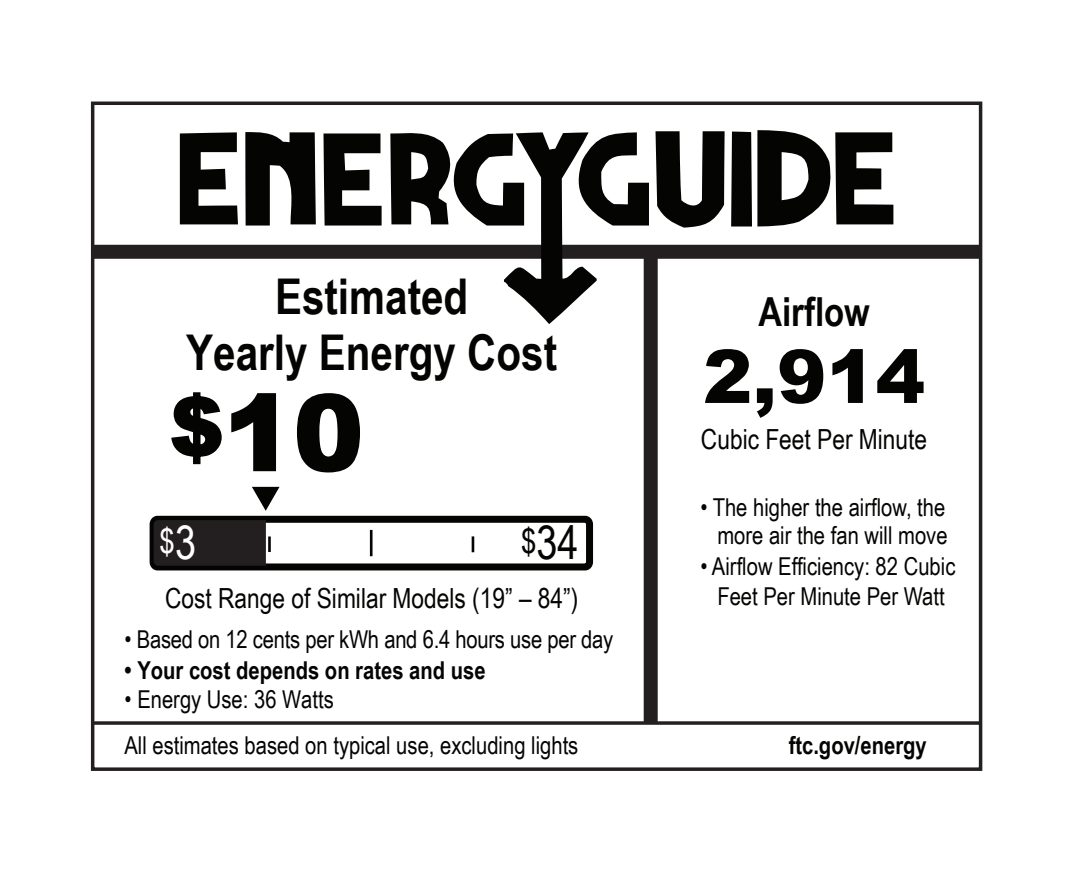
<style>
.page{position:relative;width:1082px;height:869px;background:#fff}
.page>*{position:absolute;margin:0;border:0;box-sizing:border-box;transform-origin:0 0}
.t1{font:900 104.65px "Arial";color:#040503}
.t2{font:900 73.85px "Arial";color:#040503}
.t3{font:700 49.35px/55.3px "Arial Narrow";color:#040503;text-align:center}
.t4{font:46.2px "Arial Narrow";color:#040503}
.t5{font:700 39.9px "Arial Narrow";color:#040503}
.t6{font:33.95px "Arial Narrow";color:#fff}
.t7{font:27.65px "Arial Narrow";color:#040503}
.t8{font:24.5px/27.7px "Arial Narrow";color:#040503;text-align:right}
.t9{font:700 24.5px "Arial Narrow";color:#040503}
.s1{font-size:80.15px}
.s2{font-size:46.2px}
.s3{font-size:33.95px}
</style>
<div class="page">
<div style="left:91px;top:102px;width:891px;height:669px;border:4px solid #231f20"></div>
<div style="left:93px;top:245px;width:887px;height:14px;background:#231f20"></div>
<svg style="left:93px;top:721px;width:887px;height:4px;background:#3d3a3b"></svg>
<div style="left:150px;top:516px;width:443px;height:54px;border:7px solid #040503;border-radius:5px"></div>
<div style="left:154px;top:520px;width:112px;height:46px;background:#231f20"></div>
<hr style="left:370px;top:530px;width:2px;height:26px;background:#040503">
<hr style="left:268px;top:536px;width:3px;height:16px;background:#040503">
<svg style="left:472px;top:536px;width:2px;height:16px"></svg>
<svg style="left:252px;top:487px;width:28px;height:24px"></svg>
<svg style="left:171px;top:392px;width:51px;height:73px"></svg>
<svg style="left:231px;top:393px;width:45px;height:79px"></svg>
<svg style="left:297px;top:393px;width:63px;height:80px"></svg>
<div style="left:644px;top:252px;width:14px;height:471px;background:#231f20"></div>
<svg style="left:655px;top:131px;width:70px;height:97px"></svg>
<svg style="left:245px;top:132px;width:71px;height:94px"></svg>
<svg style="left:323px;top:133px;width:59px;height:93px"></svg>
<svg style="left:180px;top:132px;width:58px;height:92px"></svg>
<svg style="left:390px;top:132px;width:259px;height:192px"></svg>
<svg style="left:731px;top:130px;width:162px;height:96px"></svg>
<h3 class="t3" style="left:186px;top:267px;width:372px">Estimated<br>Yearly Energy Cost</h3>
<h1 class="t1" style="left:170px;top:357px;width:195px"><span class="s1">$</span>10</h1>
<h3 class="t6" style="left:160px;top:516px;width:38px">$<span class="s2">3</span></h3>
<h3 class="t4" style="left:521px;top:509px;width:59px"><span class="s3">$</span>34</h3>
<p class="t7" style="left:165px;top:578px;width:415px">Cost Range of Similar Models (19” – 84”)</p>
<p class="t8" style="left:125px;top:625px;width:490px">• Based on 12 cents per kWh and 6.4 hours use per day</p>
<p class="t9" style="left:125px;top:652px;width:362px">• Your cost depends on rates and use</p>
<p class="t8" style="left:125px;top:685px;width:211px">• Energy Use: 36 Watts</p>
<p class="t8" style="left:124px;top:730px;width:455px">All estimates based on typical use, excluding lights</p>
<h3 class="t5" style="left:758px;top:282px;width:113px">Airflow</h3>
<h2 class="t2" style="left:703px;top:323px;width:224px">2,914</h2>
<p class="t7" style="left:701px;top:419px;width:228px">Cubic Feet Per Minute</p>
<p class="t8" style="left:700px;top:493px;width:249px">• The higher the airflow, the more air the fan will move</p>
<p class="t8" style="left:700px;top:550px;width:257px;line-height:30.8px;text-align:center">• Airflow Efficiency: 82 Cubic<br>Feet Per Minute Per Watt</p>
<p class="t9" style="left:789px;top:727px;width:140px">ftc.gov/energy</p>
</div>
